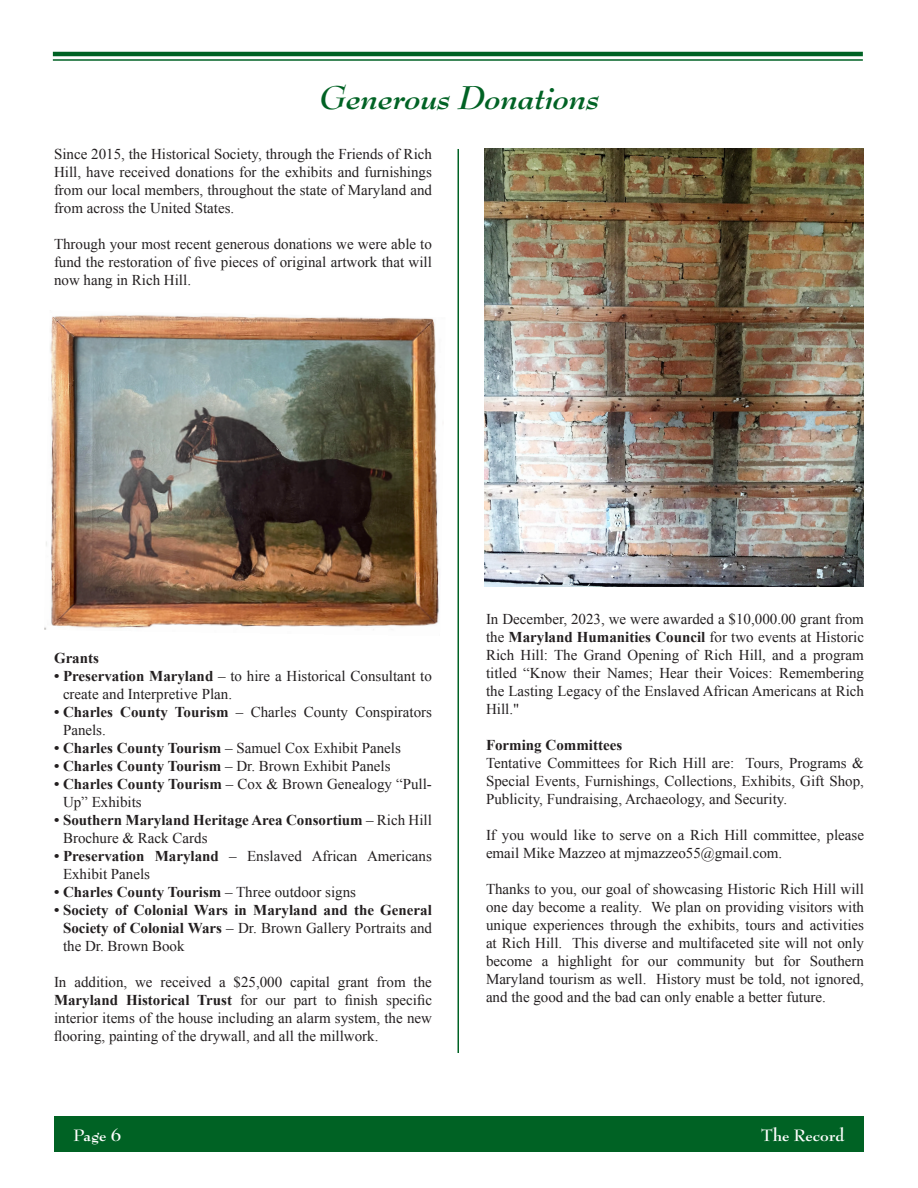
<style>
.page{position:relative;width:918px;height:1188px;background:#fff}
.page>*{position:absolute;margin:0;border:0;box-sizing:border-box;transform-origin:0 0}
.t1{font:italic 700 36px "Bernhard Modern Std";color:#006224}
.t2{font:700 18px "Bernhard Modern Std";color:#fff}
.t3{font:15px/18px "Times New Roman";color:#231f20;text-align:justify}
.t4{font:700 15px/18px "Times New Roman";color:#231f20}
.s1{font-weight:700}
.s2{font-weight:400}
</style>
<div class="page">
<div style="left:54px;top:1116px;width:810px;height:36px;background:#006224"></div>
<hr style="left:53px;top:52px;width:810px;height:4px;background:#006224">
<hr style="left:53px;top:59px;width:810px;height:2px;background:#006224">
<img style="left:44px;top:315px;width:395px;height:315px">
<hr style="left:458px;top:149px;width:1px;height:904px;background:#006224">
<img style="left:485px;top:148px;width:379px;height:438px">
<h1 class="t1" style="left:319px;top:78px;width:281px">Generous Donations</h1>
<p class="t3" style="left:54px;top:145px;width:380px">Since 2015, the Historical Society, through the Friends of Rich Hill, have received donations for the exhibits and furnishings from our local members, throughout the state of Maryland and from across the United States.</p>
<p class="t3" style="left:54px;top:235px;width:379px">Through your most recent generous donations we were able to fund the restoration of five pieces of original artwork that will now hang in Rich Hill.</p>
<p class="t4" style="left:54px;top:649px;width:46px">Grants</p>
<p class="t3" style="left:63px;top:667px;width:370px;text-indent:-9px"><span class="s1">• Preservation Maryland</span> – to hire a Historical Consultant to create and Interpretive Plan.</p>
<p class="t3" style="left:63px;top:703px;width:370px;text-indent:-9px"><span class="s1">• Charles County Tourism</span> – Charles County Conspirators<br>Panels.</p>
<p class="t3" style="left:54px;top:739px;width:348px"><span class="s1">• Charles County Tourism</span> – Samuel Cox Exhibit Panels</p>
<p class="t3" style="left:54px;top:757px;width:338px"><span class="s1">• Charles County Tourism</span> – Dr. Brown Exhibit Panels</p>
<p class="t3" style="left:63px;top:775px;width:370px;text-indent:-9px"><span class="s1">• Charles County Tourism</span> – Cox &amp; Brown Genealogy “Pull-<br>Up” Exhibits</p>
<p class="t4" style="left:63px;top:811px;width:370px;text-indent:-9px">• Southern Maryland Heritage Area Consortium <span class="s2">– Rich Hill<br>Brochure &amp; Rack Cards</span></p>
<p class="t3" style="left:63px;top:847px;width:370px;text-indent:-9px"><span class="s1">• Preservation Maryland</span> – Enslaved African Americans<br>Exhibit Panels</p>
<p class="t4" style="left:54px;top:883px;width:304px">• Charles County Tourism <span class="s2">– Three outdoor signs</span></p>
<p class="t4" style="left:63px;top:901px;width:371px;text-align:justify;text-indent:-9px">• Society of Colonial Wars in Maryland and the General Society of Colonial Wars <span class="s2">– Dr. Brown Gallery Portraits and the Dr. Brown Book</span></p>
<p class="t3" style="left:54px;top:973px;width:380px">In addition, we received a $25,000 capital grant from the <span class="s1">Maryland Historical Trust</span> for our part to finish specific interior items of the house including an alarm system, the new flooring, painting of the drywall, and all the millwork.</p>
<p class="t3" style="left:486px;top:610px;width:380px">In December, 2023, we were awarded a $10,000.00 grant from the <span class="s1">Maryland Humanities Council</span> for two events at Historic Rich Hill: The Grand Opening of Rich Hill, and a program titled “Know their Names; Hear their Voices: Remembering the Lasting Legacy of the Enslaved African Americans at Rich Hill."</p>
<p class="t4" style="left:486px;top:735px;width:138px">Forming Committees</p>
<p class="t3" style="left:486px;top:754px;width:379px">Tentative Committees for Rich Hill are: Tours, Programs &amp; Special Events, Furnishings, Collections, Exhibits, Gift Shop, Publicity, Fundraising, Archaeology, and Security.</p>
<p class="t3" style="left:486px;top:826px;width:380px">If you would like to serve on a Rich Hill committee, please email Mike Mazzeo at mjmazzeo55@gmail.com.</p>
<p class="t3" style="left:486px;top:880px;width:380px">Thanks to you, our goal of showcasing Historic Rich Hill will one day become a reality. We plan on providing visitors with unique experiences through the exhibits, tours and activities at Rich Hill. This diverse and multifaceted site will not only become a highlight for our community but for Southern Maryland tourism as well. History must be told, not ignored, and the good and the bad can only enable a better future.</p>
<p class="t2" style="left:74px;top:1126px;width:49px">Page 6</p>
<p class="t2" style="left:761px;top:1126px;width:85px">The Record</p>
</div>
